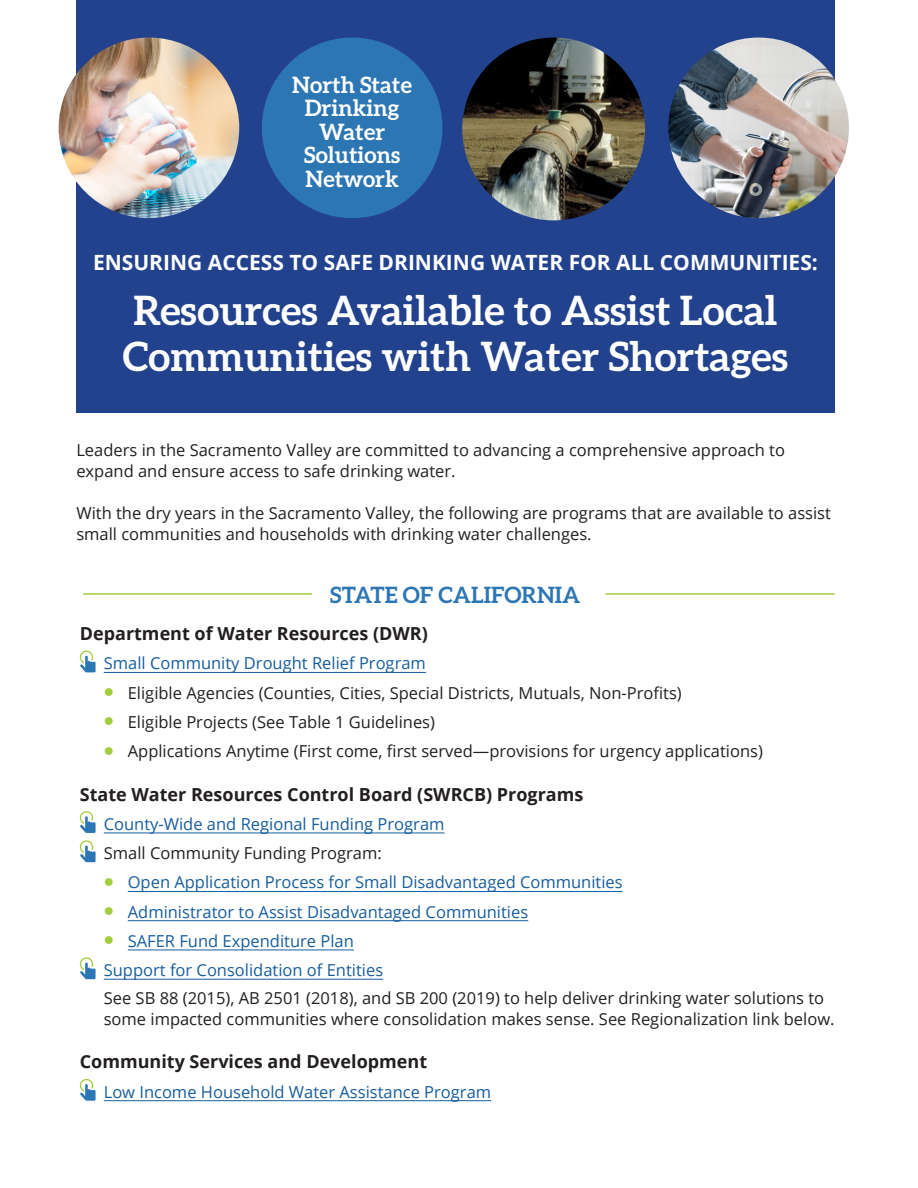
<style>
.page{position:relative;width:918px;height:1188px;background:#fff}
.page>*{position:absolute;margin:0;border:0;box-sizing:border-box;transform-origin:0 0}
.t1{font:700 40.5px "Aleo";color:#fff}
.t2{font:700 22.5px/23.5px "Aleo";color:#fff;text-align:center}
.t3{font:700 22.5px "Aleo";color:#2c76b4}
.t4{font:700 21px "Open Sans";color:#fff}
.t5{font:700 18px "Open Sans";color:#231f20}
.t6{font:16.5px/21px "Open Sans";color:#231f20}
.t7{font:16.5px "Open Sans";color:#175d9e}
.s1{color:#a3cd3c}
</style>
<div class="page">
<div style="left:76px;top:0;width:759px;height:413px;background:#22428e"></div>
<img style="left:668px;top:38px;width:181px;height:180px;border-radius:90px">
<div style="left:262px;top:38px;width:180px;height:180px;background:#2c76b4;border-radius:50%"></div>
<img style="left:59px;top:38px;width:180px;height:180px;border-radius:90px">
<img style="left:462px;top:38px;width:183px;height:182px;border-radius:91px">
<hr style="left:104px;top:672px;width:322px;height:1px;background:#175d9e">
<hr style="left:104px;top:833px;width:341px;height:1px;background:#175d9e">
<hr style="left:128px;top:891px;width:495px;height:1px;background:#175d9e">
<hr style="left:128px;top:920px;width:400px;height:1px;background:#175d9e">
<hr style="left:128px;top:950px;width:226px;height:1px;background:#175d9e">
<hr style="left:104px;top:979px;width:279px;height:1px;background:#175d9e">
<hr style="left:104px;top:1100px;width:387px;height:1px;background:#175d9e">
<svg style="left:79px;top:650px;width:17px;height:22px"></svg>
<svg style="left:79px;top:811px;width:17px;height:22px"></svg>
<svg style="left:79px;top:840px;width:17px;height:22px"></svg>
<svg style="left:79px;top:957px;width:17px;height:22px"></svg>
<svg style="left:79px;top:1079px;width:17px;height:22px"></svg>
<hr style="left:83px;top:593px;width:229px;height:2px;background:#a3cd3c">
<hr style="left:606px;top:593px;width:229px;height:2px;background:#a3cd3c">
<p class="t2" style="left:292px;top:72px;width:121px">North State<br>Drinking</p>
<p class="t2" style="left:304px;top:119px;width:97px">Water<br>Solutions<br>Network</p>
<p class="t4" style="left:93px;top:248px;width:726px">ENSURING ACCESS TO SAFE DRINKING WATER FOR ALL COMMUNITIES:</p>
<p class="t1" style="left:133px;top:287px;width:646px">Resources Available to Assist Local</p>
<p class="t1" style="left:123px;top:333px;width:667px">Communities with Water Shortages</p>
<p class="t6" style="left:76px;top:439px;width:710px">Leaders in the Sacramento Valley are committed to advancing a comprehensive approach to expand and ensure access to safe drinking water.</p>
<p class="t6" style="left:76px;top:502px;width:756px">With the dry years in the Sacramento Valley, the following are programs that are available to assist small communities and households with drinking water challenges.</p>
<p class="t3" style="left:330px;top:582px;width:252px">STATE OF CALIFORNIA</p>
<p class="t5" style="left:80px;top:621px;width:350px">Department of Water Resources (DWR)</p>
<p class="t7" style="left:104px;top:652px;width:324px">Small Community Drought Relief Program</p>
<p class="t6" style="left:104px;top:682px;width:580px"><span class="s1">●</span> Eligible Agencies (Counties, Cities, Special Districts, Mutuals, Non-Profits)</p>
<p class="t6" style="left:104px;top:711px;width:333px"><span class="s1">●</span> Eligible Projects (See Table 1 Guidelines)</p>
<p class="t6" style="left:104px;top:740px;width:661px"><span class="s1">●</span> Applications Anytime (First come, first served—provisions for urgency applications)</p>
<p class="t5" style="left:80px;top:781px;width:505px">State Water Resources Control Board (SWRCB) Programs</p>
<p class="t7" style="left:104px;top:813px;width:342px">County-Wide and Regional Funding Program</p>
<p class="t6" style="left:104px;top:842px;width:279px">Small Community Funding Program:</p>
<p class="t7" style="left:104px;top:871px;width:520px"><span class="s1">●</span> Open Application Process for Small Disadvantaged Communities</p>
<p class="t7" style="left:104px;top:900px;width:426px"><span class="s1">●</span> Administrator to Assist Disadvantaged Communities</p>
<p class="t7" style="left:104px;top:930px;width:252px"><span class="s1">●</span> SAFER Fund Expenditure Plan</p>
<p class="t7" style="left:104px;top:959px;width:281px">Support for Consolidation of Entities</p>
<p class="t6" style="left:104px;top:987px;width:732px">See SB 88 (2015), AB 2501 (2018), and SB 200 (2019) to help deliver drinking water solutions to some impacted communities where consolidation makes sense. See Regionalization link below.</p>
<p class="t5" style="left:80px;top:1049px;width:349px">Community Services and Development</p>
<p class="t7" style="left:104px;top:1080px;width:389px">Low Income Household Water Assistance Program</p>
</div>
